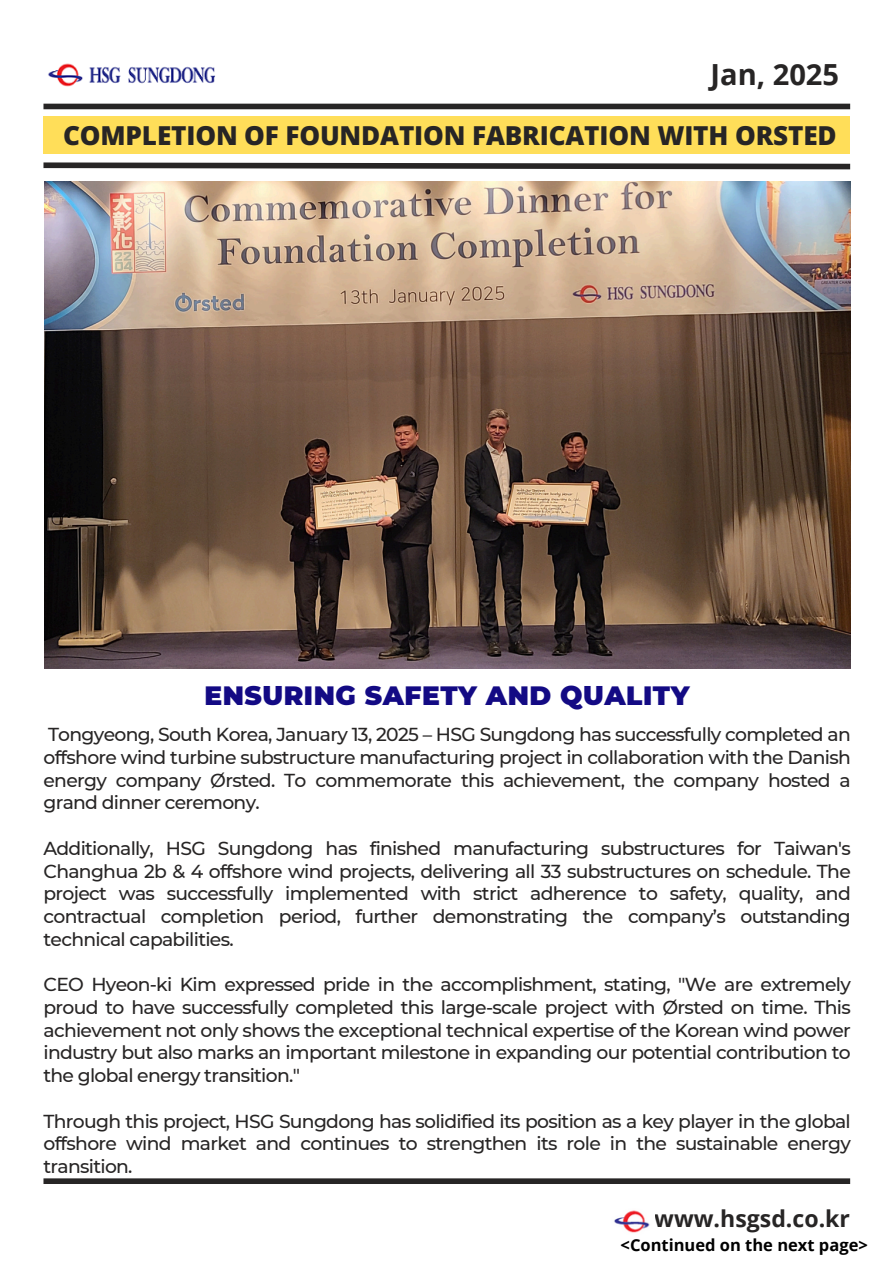
<style>
.page{position:relative;width:894px;height:1264px;background:#fff}
.page>*{position:absolute;margin:0;border:0;box-sizing:border-box;transform-origin:0 0}
.t1{font:700 29.1px "Open Sans";color:#272525}
.t2{font:900 26.4px "Montserrat";letter-spacing:.02em;color:#130a84}
.t3{font:800 26.1px "Open Sans";letter-spacing:-.005em;color:#272525}
.t4{font:700 23.1px "Open Sans";color:#272525}
.t5{font:500 18.75px/22.6px "Montserrat";letter-spacing:-.035em;color:#272525;text-align:justify}
.t6{font:700 16.5px "Open Sans";color:#000}
</style>
<div class="page">
<div style="left:43px;top:104px;width:806px;height:5px;background:#272525"></div>
<svg style="left:43px;top:162px;width:808px;height:8px"></svg>
<div style="left:43px;top:1178px;width:806px;height:5px;background:#272525"></div>
<img style="left:614px;top:1210px;width:36px;height:23px">
<img style="left:48px;top:63px;width:167px;height:24px">
<div style="left:43px;top:116px;width:806px;height:38px;background:#ffde59"></div>
<img style="left:44px;top:182px;width:806px;height:486px">
<p class="t1" style="left:710px;top:54px;width:130px">Jan, 2025</p>
<h2 class="t3" style="left:63px;top:117px;width:774px">COMPLETION OF FOUNDATION FABRICATION WITH ORSTED</h2>
<h5 class="t2" style="left:204px;top:679px;width:486px">ENSURING SAFETY AND QUALITY</h5>
<h3 class="t5" style="left:43px;top:723px;width:808px">Tongyeong, South Korea, January 13, 2025 – HSG Sungdong has successfully completed an offshore wind turbine substructure manufacturing project in collaboration with the Danish energy company Ørsted. To commemorate this achievement, the company hosted a grand dinner ceremony.</h3>
<p class="t5" style="left:43px;top:836px;width:808px">Additionally, HSG Sungdong has finished manufacturing substructures for Taiwan's Changhua 2b &amp; 4 offshore wind projects, delivering all 33 substructures on schedule. The project was successfully implemented with strict adherence to safety, quality, and contractual completion period, further demonstrating the company’s outstanding technical capabilities.</p>
<p class="t5" style="left:43px;top:973px;width:808px">CEO Hyeon-ki Kim expressed pride in the accomplishment, stating, "We are extremely proud to have successfully completed this large-scale project with Ørsted on time. This achievement not only shows the exceptional technical expertise of the Korean wind power industry but also marks an important milestone in expanding our potential contribution to the global energy transition."</p>
<h1 class="t5" style="left:43px;top:1109px;width:808px">Through this project, HSG Sungdong has solidified its position as a key player in the global offshore wind market and continues to strengthen its role in the sustainable energy transition.</h1>
<p class="t4" style="left:654px;top:1201px;width:197px">www.hsgsd.co.kr</p>
<h5 class="t6" style="left:620px;top:1233px;width:249px">&lt;Continued on the next page&gt;</h5>
</div>
